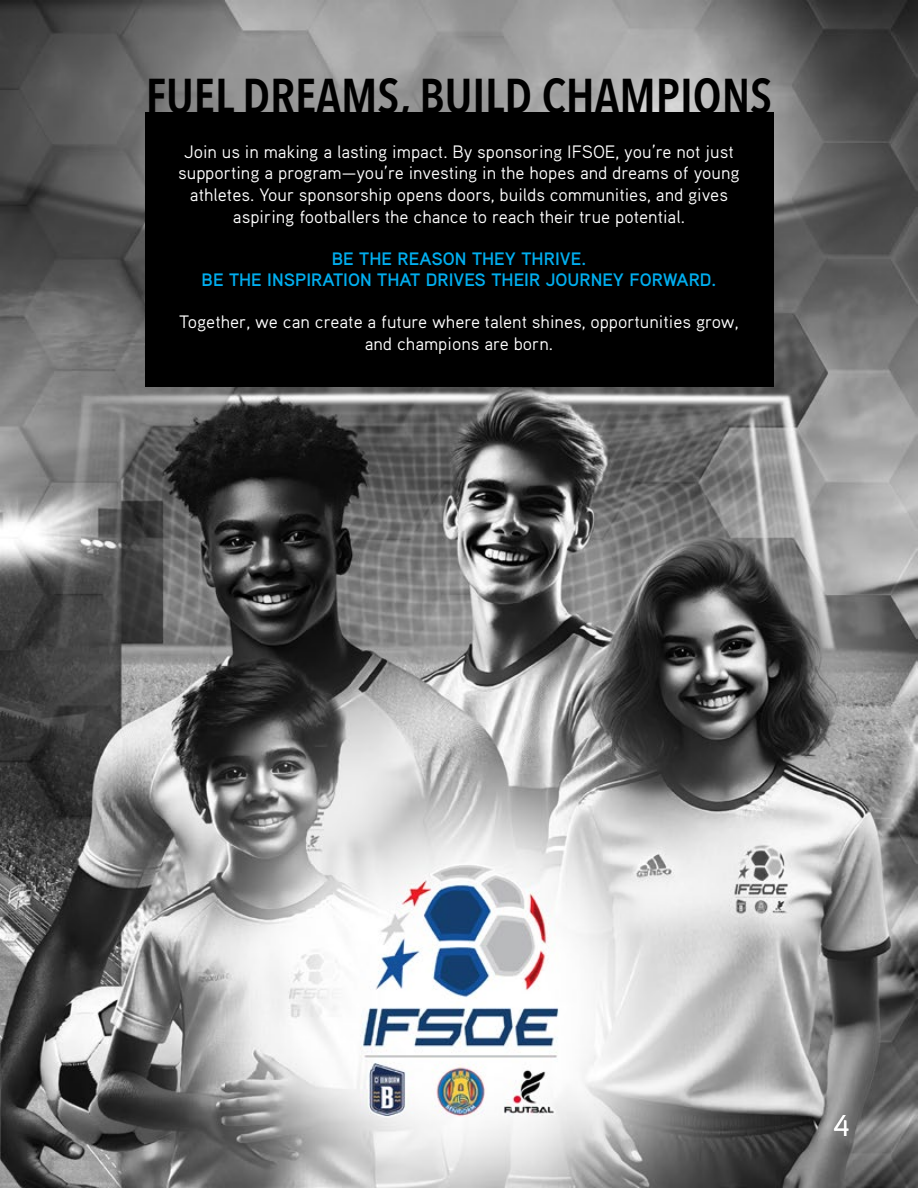
<style>
.page{position:relative;width:918px;height:1188px;background:#fff}
.page>*{position:absolute;margin:0;border:0;box-sizing:border-box;transform-origin:0 0}
.t1{font:600 48.75px "Avenir Next Condensed";color:#000}
.t2{font:30px "Aaux Pro OT";color:#fff}
.t3{font:18px/21.6px "Aaux Pro OT";color:#fff;text-align:center}
.t4{font:700 18px/21.6px "Aaux Pro OT";color:#00aeef;text-align:center}
</style>
<div class="page">
<img style="left:0;top:0;width:918px;height:1188px">
<div style="left:145px;top:112px;width:628px;height:275px;background:#000"></div>
<h1 class="t1" style="left:146px;top:54px;width:628px">FUEL DREAMS, BUILD CHAMPIONS</h1>
<p class="t3" style="left:178px;top:140px;width:563px">Join us in making a lasting impact. By sponsoring IFSOE, you’re not just supporting a program—you’re investing in the hopes and dreams of young athletes. Your sponsorship opens doors, builds communities, and gives aspiring footballers the chance to reach their true potential.</p>
<p class="t4" style="left:202px;top:247px;width:516px">BE THE REASON THEY THRIVE.<br>BE THE INSPIRATION THAT DRIVES THEIR JOURNEY FORWARD.</p>
<p class="t3" style="left:179px;top:310px;width:561px">Together, we can create a future where talent shines, opportunities grow, and champions are born.</p>
<h2 class="t2" style="left:833px;top:1106px;width:18px">4</h2>
</div>
